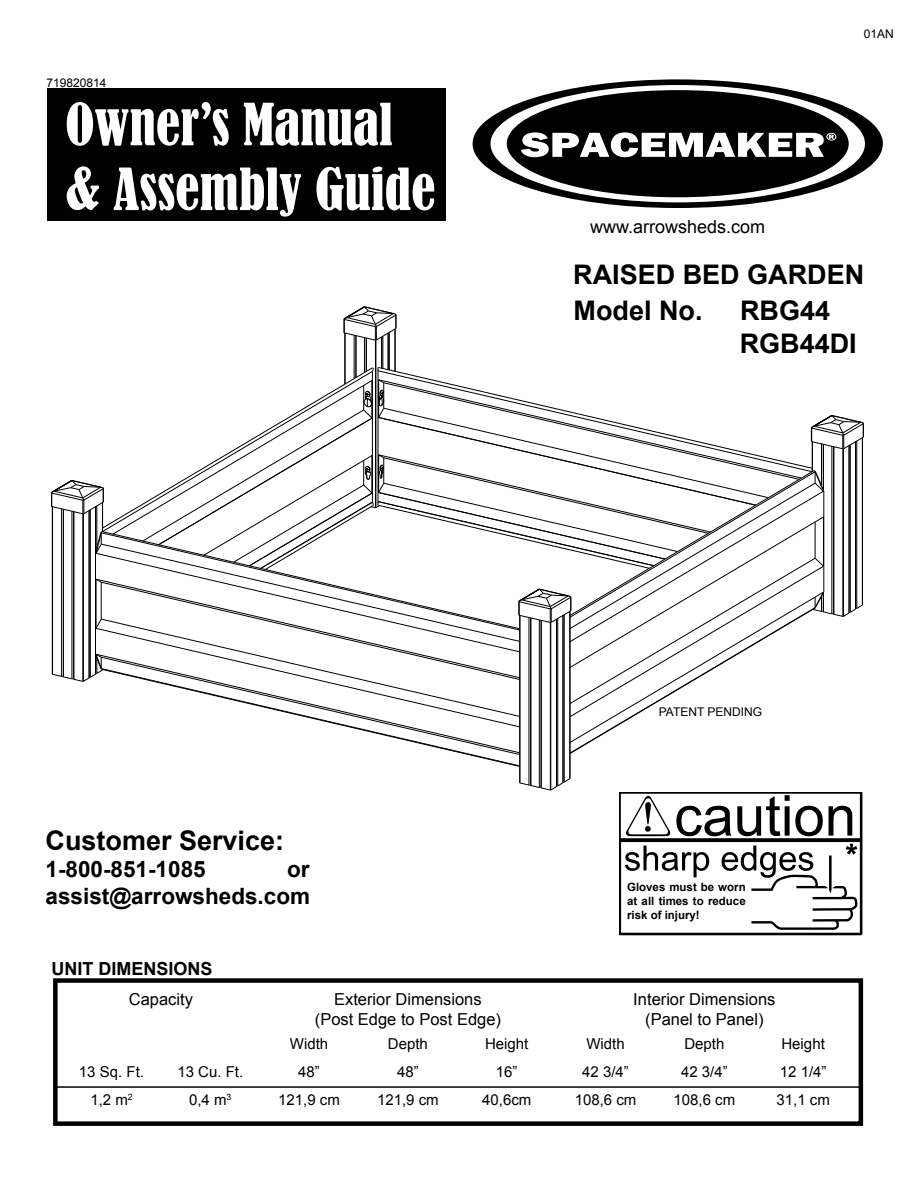
<style>
.page{position:relative;width:918px;height:1188px;background:#fff}
.page>*{position:absolute;margin:0;border:0;box-sizing:border-box;transform-origin:0 0}
.t1{font:condensed 54px/64.8px "Bernard";color:#fff}
.t2{font:700 27px/32.4px "Arial";color:#000}
.t3{font:700 22.5px/27px "Arial";color:#000;text-align:right}
.t4{font:18px "Arial";color:#000}
.t5{font:700 18px "Arial";color:#000}
.t6{font:16.5px/19.8px "Arial";color:#000;text-align:center}
.t7{font:15px "Arial";color:#000}
.t8{font:12px "Arial";color:#000}
.t9{font:700 11.55px/13.8px "Arial";color:#000;text-align:justify}
</style>
<div class="page">
<hr style="left:395px;top:329px;width:1px;height:42px;background:#000">
<hr style="left:389px;top:332px;width:1px;height:38px;background:#000">
<hr style="left:388px;top:333px;width:1px;height:37px;background:#000">
<hr style="left:345px;top:333px;width:1px;height:51px;background:#000">
<hr style="left:344px;top:333px;width:1px;height:51px;background:#000">
<hr style="left:354px;top:335px;width:1px;height:44px;background:#000">
<hr style="left:356px;top:336px;width:1px;height:42px;background:#000">
<hr style="left:355px;top:336px;width:1px;height:42px;background:#000">
<hr style="left:382px;top:336px;width:1px;height:32px;background:#000">
<hr style="left:364px;top:338px;width:1px;height:35px;background:#000">
<hr style="left:381px;top:337px;width:1px;height:31px;background:#000">
<hr style="left:366px;top:338px;width:1px;height:34px;background:#000">
<hr style="left:375px;top:340px;width:1px;height:168px;background:#000">
<hr style="left:570px;top:611px;width:1px;height:168px;background:#000">
<hr style="left:569px;top:611px;width:1px;height:168px;background:#000">
<hr style="left:564px;top:615px;width:1px;height:167px;background:#000">
<hr style="left:519px;top:615px;width:1px;height:168px;background:#000">
<hr style="left:529px;top:617px;width:1px;height:168px;background:#000">
<hr style="left:563px;top:615px;width:1px;height:168px;background:#000">
<hr style="left:557px;top:618px;width:1px;height:168px;background:#000">
<hr style="left:530px;top:618px;width:1px;height:168px;background:#000">
<hr style="left:539px;top:620px;width:1px;height:167px;background:#000">
<hr style="left:556px;top:619px;width:1px;height:168px;background:#000">
<hr style="left:541px;top:620px;width:1px;height:168px;background:#000">
<svg style="left:519px;top:777px;width:52px;height:14px"></svg>
<hr style="left:550px;top:622px;width:1px;height:168px;background:#000">
<svg style="left:377px;top:366px;width:53px;height:13px"></svg>
<svg style="left:371px;top:366px;width:8px;height:6px"></svg>
<svg style="left:51px;top:379px;width:813px;height:389px"></svg>
<svg style="left:343px;top:306px;width:54px;height:35px"></svg>
<div style="left:53px;top:978px;width:810px;height:148px;border:4px solid #000"></div>
<hr style="left:53px;top:1086px;width:809px;height:2px;background:#000">
<svg style="left:620px;top:792px;width:242px;height:143px"></svg>
<div style="left:627px;top:883px;width:119px;height:47px;background:#fff"></div>
<div style="left:47px;top:88px;width:399px;height:132px;background:#010101"></div>
<svg style="left:473px;top:79px;width:410px;height:129px;fill:#000"></svg>
<svg style="left:521px;top:132px;width:315px;height:25px"></svg>
<p class="t8" style="left:47px;top:75px;width:62px">719820814</p>
<h1 class="t1" style="left:65px;top:93px;width:372px">Owner’s Manual &amp; Assembly Guide</h1>
<p class="t4" style="left:590px;top:215px;width:177px">www.arrowsheds.com</p>
<p class="t8" style="left:864px;top:26px;width:32px">01AN</p>
<h2 class="t2" style="left:573px;top:259px;width:293px">RAISED BED GARDEN</h2>
<h2 class="t2" style="left:574px;top:295px;width:131px">Model No.</h2>
<h2 class="t2" style="left:740px;top:295px;width:119px">RBG44<br>RGB44DI</h2>
<h2 class="t2" style="left:46px;top:825px;width:240px">Customer Service:</h2>
<h3 class="t3" style="left:46px;top:857px;width:162px">1-800-851-1085</h3>
<h3 class="t3" style="left:46px;top:857px;width:266px">or assist@arrowsheds.com</h3>
<p class="t5" style="left:52px;top:956px;width:163px">UNIT DIMENSIONS</p>
<p class="t8" style="left:659px;top:704px;width:105px">PATENT PENDING</p>
<p class="t9" style="left:627px;top:881px;width:120px">Gloves must be worn at all times to reduce risk of injury!</p>
<p class="t6" style="left:129px;top:990px;width:66px">Capacity</p>
<p class="t6" style="left:315px;top:990px;width:188px">Exterior Dimensions (Post Edge to Post Edge)</p>
<p class="t6" style="left:633px;top:990px;width:144px">Interior Dimensions (Panel to Panel)</p>
<p class="t7" style="left:290px;top:1034px;width:40px">Width</p>
<p class="t7" style="left:388px;top:1034px;width:42px">Depth</p>
<p class="t7" style="left:485px;top:1034px;width:45px">Height</p>
<p class="t7" style="left:586px;top:1034px;width:40px">Width</p>
<p class="t7" style="left:684px;top:1034px;width:42px">Depth</p>
<p class="t7" style="left:781px;top:1034px;width:45px">Height</p>
<p class="t7" style="left:79px;top:1062px;width:67px">13 Sq. Ft.</p>
<p class="t7" style="left:177px;top:1062px;width:67px">13 Cu. Ft.</p>
<p class="t7" style="left:298px;top:1062px;width:23px">48”</p>
<p class="t7" style="left:397px;top:1062px;width:23px">48”</p>
<p class="t7" style="left:496px;top:1062px;width:23px">16”</p>
<p class="t7" style="left:582px;top:1062px;width:48px">42 3/4”</p>
<p class="t7" style="left:681px;top:1062px;width:48px">42 3/4”</p>
<p class="t7" style="left:780px;top:1062px;width:48px">12 1/4”</p>
<p class="t7" style="left:90px;top:1090px;width:44px">1,2 m<sup>2</sup></p>
<p class="t7" style="left:189px;top:1090px;width:44px">0,4 m<sup>3</sup></p>
<p class="t7" style="left:278px;top:1090px;width:63px">121,9 cm</p>
<p class="t7" style="left:377px;top:1090px;width:63px">121,9 cm</p>
<p class="t7" style="left:482px;top:1090px;width:51px">40,6cm</p>
<p class="t7" style="left:575px;top:1090px;width:63px">108,6 cm</p>
<p class="t7" style="left:674px;top:1090px;width:63px">108,6 cm</p>
<p class="t7" style="left:777px;top:1090px;width:55px">31,1 cm</p>
</div>
